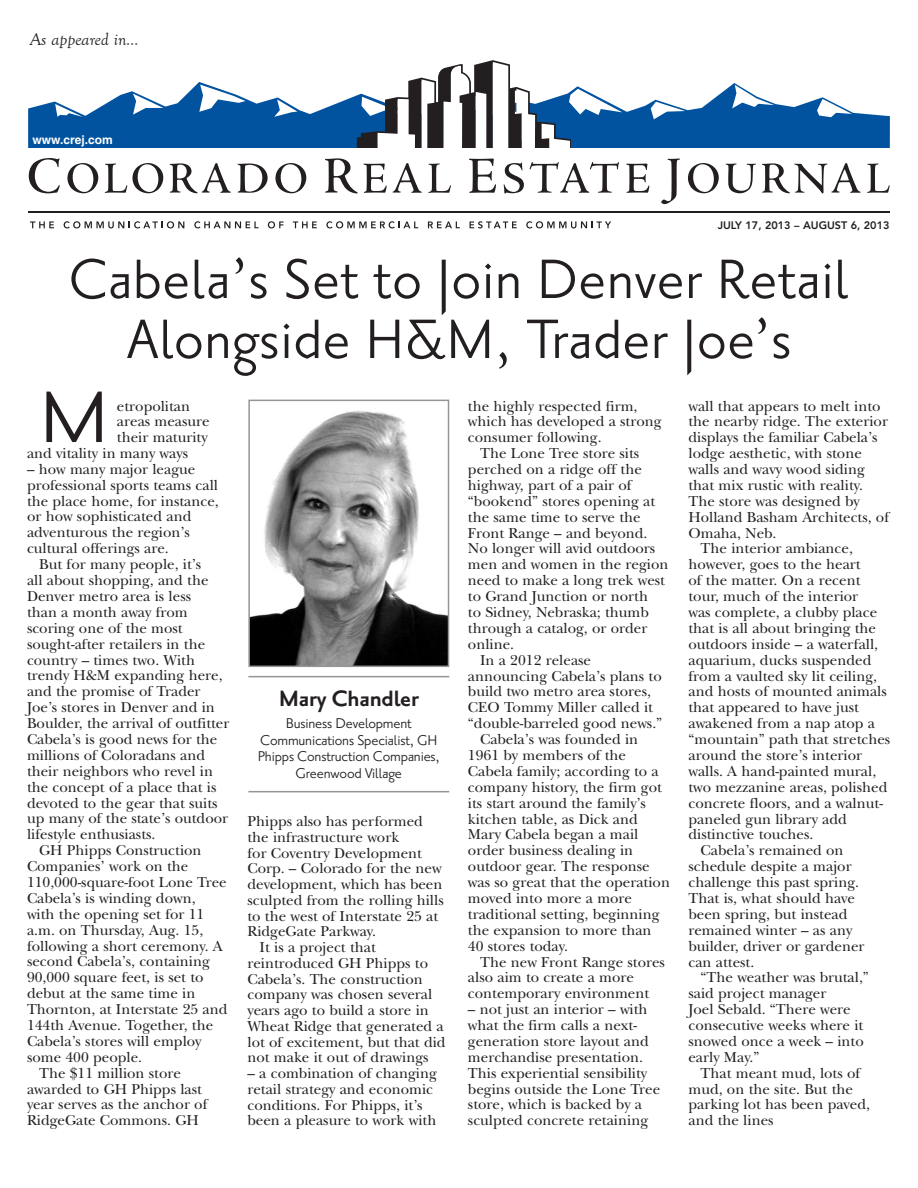
<style>
.page{position:relative;width:918px;height:1188px;background:#fff}
.page>*{position:absolute;margin:0;border:0;box-sizing:border-box;transform-origin:0 0}
.CREW{font:88.8px "Priori San";color:#231f20;scale:1.11 1}
.Spotlight_head{font:67.5px/60px "Priori San";letter-spacing:.01em;color:#231f20;text-align:center}
.Spotlight_bylines{font:700 27px "Priori San";letter-spacing:-.01em;color:#231f20}
.t1{font:italic 18px "Goudy Old Style T";color:#231f20}
.Spotlight_bylines-2{font:17.25px/16.5px "Priori San";letter-spacing:-.01em;color:#231f20;text-align:center}
.CREW-2{font:15px/15.9px "New Baskerville";color:#231f20}
.t2{font:700 12px "Helvetica";color:#fff}
.t3{font:800 10.8px "Avenir";color:#231f20}
</style>
<div class="page">
<svg style="left:28px;top:82px;width:862px;height:66px;fill:#0153a0"></svg>
<svg style="left:199px;top:85px;width:47px;height:27px"></svg>
<svg style="left:133px;top:94px;width:30px;height:21px"></svg>
<svg style="left:55px;top:104px;width:28px;height:13px"></svg>
<svg style="left:274px;top:99px;width:23px;height:18px"></svg>
<svg style="left:651px;top:102px;width:34px;height:17px"></svg>
<svg style="left:732px;top:85px;width:42px;height:23px"></svg>
<svg style="left:817px;top:99px;width:35px;height:18px"></svg>
<svg style="left:357px;top:60px;width:265px;height:88px"></svg>
<svg style="left:29px;top:158px;width:31px;height:35px"></svg>
<svg style="left:67px;top:163px;width:31px;height:30px"></svg>
<svg style="left:105px;top:163px;width:58px;height:30px"></svg>
<svg style="left:170px;top:163px;width:61px;height:30px"></svg>
<svg style="left:238px;top:164px;width:30px;height:29px"></svg>
<svg style="left:275px;top:163px;width:31px;height:30px"></svg>
<svg style="left:325px;top:158px;width:33px;height:35px"></svg>
<svg style="left:364px;top:164px;width:23px;height:29px"></svg>
<svg style="left:393px;top:163px;width:29px;height:30px"></svg>
<svg style="left:428px;top:163px;width:23px;height:30px"></svg>
<svg style="left:469px;top:159px;width:27px;height:34px"></svg>
<svg style="left:504px;top:163px;width:20px;height:31px"></svg>
<svg style="left:530px;top:162px;width:89px;height:31px"></svg>
<svg style="left:626px;top:164px;width:23px;height:29px"></svg>
<svg style="left:661px;top:159px;width:19px;height:45px"></svg>
<svg style="left:688px;top:163px;width:31px;height:30px"></svg>
<svg style="left:726px;top:164px;width:30px;height:29px"></svg>
<svg style="left:762px;top:163px;width:99px;height:31px"></svg>
<svg style="left:867px;top:163px;width:23px;height:30px"></svg>
<hr style="left:28px;top:211px;width:862px;height:2px;background:#231f20">
<svg style="left:30px;top:221px;width:24px;height:7px"></svg>
<svg style="left:64px;top:221px;width:120px;height:7px"></svg>
<svg style="left:194px;top:221px;width:65px;height:7px"></svg>
<svg style="left:268px;top:221px;width:16px;height:7px"></svg>
<svg style="left:293px;top:221px;width:24px;height:7px"></svg>
<svg style="left:326px;top:221px;width:92px;height:7px"></svg>
<svg style="left:428px;top:221px;width:32px;height:7px"></svg>
<svg style="left:470px;top:221px;width:47px;height:7px"></svg>
<svg style="left:526px;top:221px;width:85px;height:7px"></svg>
<img style="left:251px;top:410px;width:195px;height:254px">
<div style="left:248px;top:400px;width:201px;height:267px;border:2px solid #939598"></div>
<hr style="left:248px;top:676px;width:201px;height:1px;background:#939598">
<hr style="left:248px;top:791px;width:201px;height:1px;background:#939598">
<p class="t1" style="left:30px;top:29px;width:110px">As appeared in…</p>
<p class="t2" style="left:33px;top:132px;width:82px">www.crej.com</p>
<p class="t3" style="left:718px;top:218px;width:173px">JULY 17, 2013 – AUGUST 6, 2013</p>
<p class="Spotlight_head" style="left:69px;top:250px;width:782px">Cabela’s Set to Join Denver Retail<br>Alongside H&amp;M, Trader Joe’s</p>
<p class="CREW" style="left:39px;top:371px;width:65px">M</p>
<p class="CREW-2" style="left:117px;top:398px;width:75px">etropolitan</p>
<p class="CREW-2" style="left:117px;top:414px;width:94px">areas measure</p>
<p class="CREW-2" style="left:117px;top:429px;width:92px">their maturity</p>
<p class="CREW-2" style="left:27px;top:445px;width:163px">and vitality in many ways</p>
<p class="CREW-2" style="left:27px;top:461px;width:193px">– how many major league professional sports teams call the place home, for instance, or how sophisticated and adventurous the region’s cultural offerings are.</p>
<p class="CREW-2" style="left:27px;top:556px;width:204px;text-indent:12px">But for many people, it’s<br>all about shopping, and the<br>Denver metro area is less<br>than a month away from scoring one of the most sought-after retailers in the country – times two. With trendy H&amp;M expanding here, and the promise of Trader<br>Joe’s stores in Denver and in<br>Boulder, the arrival of outfitter<br>Cabela’s is good news for the millions of Coloradans and their neighbors who revel in the concept of a place that is devoted to the gear that suits up many of the state’s outdoor lifestyle enthusiasts.</p>
<p class="CREW-2" style="left:27px;top:842px;width:202px;text-indent:12px">GH Phipps Construction<br>Companies’ work on the<br>110,000-square-foot Lone Tree<br>Cabela’s is winding down,<br>with the opening set for 11 a.m. on Thursday, Aug. 15, following a short ceremony. A second Cabela’s, containing<br>90,000 square feet, is set to debut at the same time in<br>Thornton, at Interstate 25 and<br>144th Avenue. Together, the<br>Cabela’s stores will employ some 400 people.</p>
<p class="CREW-2" style="left:27px;top:1065px;width:182px;text-indent:12px">The $11 million store awarded to GH Phipps last year serves as the anchor of<br>RidgeGate Commons. GH</p>
<p class="Spotlight_bylines" style="left:279px;top:684px;width:142px">Mary Chandler</p>
<p class="Spotlight_bylines-2" style="left:258px;top:715px;width:184px">Business Development<br>Communications Specialist, GH<br>Phipps Construction Companies,<br>Greenwood Village</p>
<p class="CREW-2" style="left:247px;top:813px;width:198px">Phipps also has performed the infrastructure work<br>for Coventry Development<br>Corp. – Colorado for the new development, which has been sculpted from the rolling hills to the west of Interstate 25 at<br>RidgeGate Parkway.</p>
<p class="CREW-2" style="left:247px;top:939px;width:200px;text-indent:12px">It is a project that reintroduced GH Phipps to<br>Cabela’s. The construction company was chosen several years ago to build a store in<br>Wheat Ridge that generated a lot of excitement, but that did not make it out of drawings</p>
<p class="CREW-2" style="left:247px;top:1065px;width:191px">– a combination of changing retail strategy and economic conditions. For Phipps, it’s been a pleasure to work with</p>
<p class="CREW-2" style="left:468px;top:398px;width:195px">the highly respected firm, which has developed a strong consumer following.</p>
<p class="CREW-2" style="left:468px;top:445px;width:202px;text-indent:12px">The Lone Tree store sits perched on a ridge off the highway, part of a pair of “bookend” stores opening at the same time to serve the<br>Front Range – and beyond.<br>No longer will avid outdoors men and women in the region need to make a long trek west to Grand Junction or north<br>to Sidney, Nebraska; thumb through a catalog, or order online.</p>
<p class="CREW-2" style="left:468px;top:652px;width:196px;text-indent:12px">In a 2012 release announcing Cabela’s plans to build two metro area stores,<br>CEO Tommy Miller called it “double-barreled good news.”</p>
<p class="CREW-2" style="left:468px;top:731px;width:204px;text-indent:12px">Cabela’s was founded in<br>1961 by members of the<br>Cabela family; according to a company history, the firm got its start around the family’s kitchen table, as Dick and<br>Mary Cabela began a mail order business dealing in outdoor gear. The response was so great that the operation moved into more a more traditional setting, beginning the expansion to more than<br>40 stores today.</p>
<p class="CREW-2" style="left:468px;top:954px;width:199px;text-indent:12px">The new Front Range stores also aim to create a more contemporary environment</p>
<p class="CREW-2" style="left:468px;top:1001px;width:194px">– not just an interior – with what the firm calls a next&shy;generation store layout and merchandise presentation.<br>This experiential sensibility begins outside the Lone Tree store, which is backed by a sculpted concrete retaining</p>
<p class="CREW-2" style="left:688px;top:398px;width:202px">wall that appears to melt into the nearby ridge. The exterior displays the familiar Cabela’s lodge aesthetic, with stone walls and wavy wood siding that mix rustic with reality.<br>The store was designed by<br>Holland Basham Architects, of<br>Omaha, Neb.</p>
<p class="CREW-2" style="left:688px;top:541px;width:203px;text-indent:12px">The interior ambiance, however, goes to the heart<br>of the matter. On a recent tour, much of the interior<br>was complete, a clubby place that is all about bringing the outdoors inside – a waterfall, aquarium, ducks suspended from a vaulted sky lit ceiling, and hosts of mounted animals that appeared to have just awakened from a nap atop a “mountain” path that stretches around the store’s interior walls. A hand-painted mural, two mezzanine areas, polished concrete floors, and a walnut&shy;paneled gun library add distinctive touches.</p>
<p class="CREW-2" style="left:688px;top:843px;width:178px;text-indent:12px">Cabela’s remained on schedule despite a major challenge this past spring.<br>That is, what should have been spring, but instead remained winter – as any builder, driver or gardener can attest.</p>
<p class="CREW-2" style="left:688px;top:970px;width:182px;text-indent:12px">“The weather was brutal,” said project manager<br>Joel Sebald. “There were consecutive weeks where it snowed once a week – into early May.”</p>
<p class="CREW-2" style="left:688px;top:1065px;width:183px;text-indent:12px">That meant mud, lots of mud, on the site. But the parking lot has been paved, and the lines</p>
</div>
